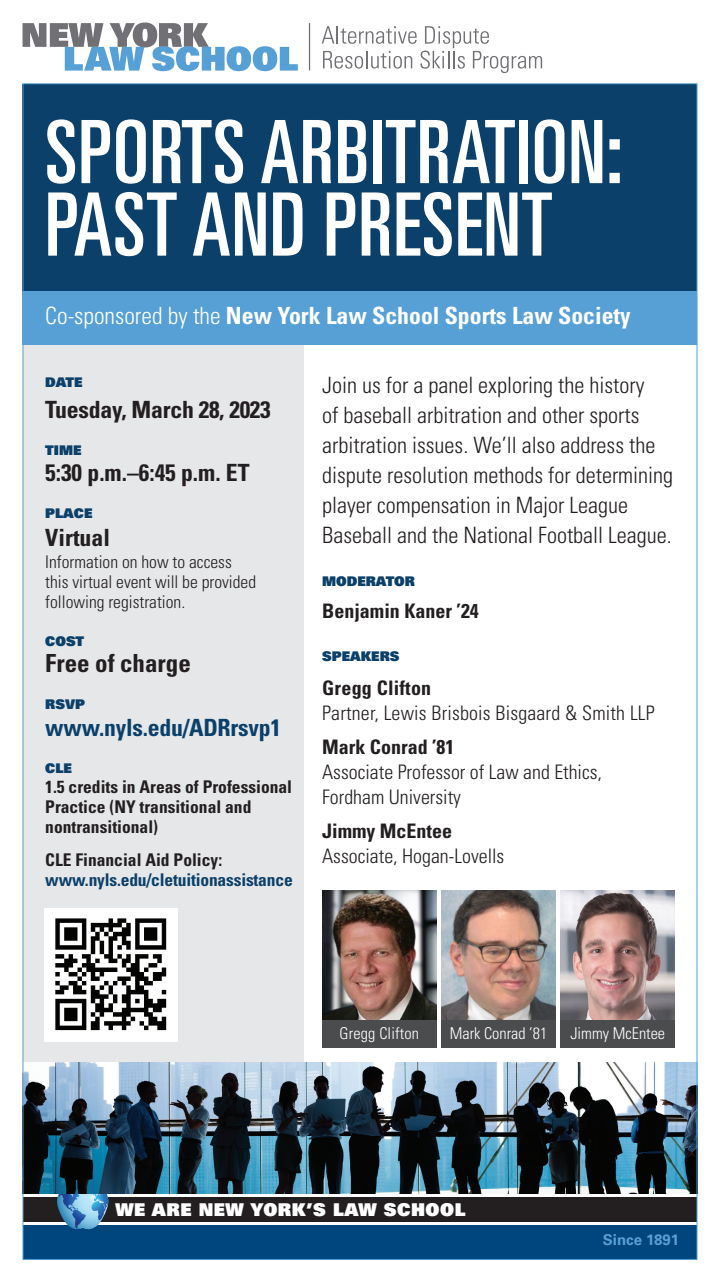
<style>
.page{position:relative;width:720px;height:1280px;background:#fff}
.page>*{position:absolute;margin:0;border:0;box-sizing:border-box;transform-origin:0 0}
.t1{font:ultra-condensed 87.5px/72.5px "Univers LT Std";letter-spacing:.01em;color:#fff}
.t2{font:700 condensed 25px "Univers LT Std";color:#231f20}
.t3{font:700 condensed 23.75px "Univers LT Std";color:#fff}
.t4{font:700 condensed 23.75px "Univers LT Std";letter-spacing:-.01em;color:#231f20}
.t5{font:700 condensed 23.75px "Univers LT Std";letter-spacing:-.01em;color:#0b406a}
.t6{font:300 condensed 22.5px/30px "Univers LT Std";color:#231f20}
.t7{font:300 condensed 20px/25px "Univers LT Std";color:#231f20}
.t8{font:700 condensed 20px "Univers LT Std";color:#231f20}
.t9{font:17.62px "Univers LT Std X Black";letter-spacing:.03em;color:#fff}
.t10{font:700 condensed 17.5px/20px "Univers LT Std";color:#231f20}
.t11{font:300 condensed 17.5px/20px "Univers LT Std";color:#231f20}
.t12{font:700 condensed 17.5px "Univers LT Std";letter-spacing:-.01em;color:#0b406a}
.t13{font:300 condensed 16.25px "Univers LT Std";color:#fff}
.t14{font:700 15px "Univers LT Std";color:#56a0d5}
.t15{font:13.38px "Univers LT Std X Black";color:#0b406a}
.s1{font-weight:300}
</style>
<div class="page">
<div style="left:441px;top:1019px;width:115px;height:29px;background:#4b4c4d"></div>
<div style="left:561px;top:1019px;width:114px;height:29px;background:#4b4c4d"></div>
<div style="left:322px;top:1019px;width:115px;height:29px;background:#4b4c4d"></div>
<div style="left:23px;top:291px;width:281px;height:772px;background:#e6e7e9"></div>
<div style="left:24px;top:1226px;width:673px;height:34px;background:#00467e"></div>
<div style="left:23px;top:1197px;width:674px;height:25px;background:#231f20"></div>
<svg style="left:57px;top:1194px;width:52px;height:36px"></svg>
<div style="left:22px;top:84px;width:676px;height:207px;background:#0b406a"></div>
<svg style="left:23px;top:23px;width:275px;height:48px"></svg>
<svg style="left:322px;top:26px;width:220px;height:47px"></svg>
<hr style="left:309px;top:23px;width:1px;height:47px;background:#717074">
<img style="left:24px;top:1063px;width:674px;height:131px">
<img style="left:322px;top:890px;width:115px;height:129px">
<img style="left:441px;top:890px;width:115px;height:129px">
<img style="left:561px;top:890px;width:114px;height:129px">
<img style="left:45px;top:908px;width:133px;height:133px">
<div style="left:22px;top:291px;width:676px;height:54px;background:#56a0d5"></div>
<h1 class="t1" style="left:45px;top:115px;width:579px">SPORTS ARBITRATION:<br>PAST AND PRESENT</h1>
<p class="t3" style="left:45px;top:301px;width:587px"><span class="s1">Co-sponsored by the</span> New York Law School Sports Law Society</p>
<p class="t15" style="left:45px;top:373px;width:39px">DATE</p>
<p class="t4" style="left:45px;top:395px;width:227px">Tuesday, March 28, 2023</p>
<p class="t15" style="left:45px;top:441px;width:38px">TIME</p>
<p class="t4" style="left:45px;top:458px;width:206px">5:30 p.m.–6:45 p.m. ET</p>
<p class="t15" style="left:45px;top:505px;width:49px">PLACE</p>
<p class="t4" style="left:45px;top:523px;width:66px">Virtual</p>
<p class="t11" style="left:45px;top:552px;width:212px">Information on how to access this virtual event will be provided following registration.</p>
<p class="t15" style="left:45px;top:632px;width:40px">COST</p>
<p class="t2" style="left:45px;top:648px;width:147px">Free of charge</p>
<p class="t15" style="left:45px;top:696px;width:41px">RSVP</p>
<p class="t5" style="left:45px;top:713px;width:237px">www.nyls.edu/ADRrsvp1</p>
<p class="t15" style="left:45px;top:759px;width:28px">CLE</p>
<p class="t10" style="left:45px;top:777px;width:248px">1.5 credits in Areas of Professional<br>Practice (NY transitional and nontransitional)</p>
<p class="t10" style="left:45px;top:850px;width:178px">CLE Financial Aid Policy:</p>
<p class="t12" style="left:45px;top:869px;width:249px">www.nyls.edu/cletuitionassistance</p>
<p class="t6" style="left:322px;top:370px;width:353px">Join us for a panel exploring the history<br>of baseball arbitration and other sports arbitration issues. We’ll also address the dispute resolution methods for determining player compensation in Major League Baseball and the National Football League.</p>
<p class="t15" style="left:322px;top:572px;width:94px">MODERATOR</p>
<p class="t8" style="left:322px;top:599px;width:158px">Benjamin Kaner ’24</p>
<p class="t15" style="left:322px;top:648px;width:79px">SPEAKERS</p>
<p class="t8" style="left:322px;top:676px;width:111px">Gregg Clifton</p>
<p class="t7" style="left:322px;top:701px;width:334px">Partner, Lewis Brisbois Bisgaard &amp; Smith LLP</p>
<p class="t8" style="left:322px;top:735px;width:134px">Mark Conrad ’81</p>
<p class="t7" style="left:322px;top:760px;width:281px">Associate Professor of Law and Ethics,<br>Fordham University</p>
<p class="t8" style="left:322px;top:819px;width:131px">Jimmy McEntee</p>
<p class="t7" style="left:322px;top:844px;width:184px">Associate, Hogan-Lovells</p>
<p class="t13" style="left:340px;top:1023px;width:81px">Gregg Clifton</p>
<p class="t13" style="left:450px;top:1023px;width:99px">Mark Conrad ’81</p>
<p class="t13" style="left:570px;top:1023px;width:96px">Jimmy McEntee</p>
<p class="t9" style="left:115px;top:1198px;width:352px">WE ARE NEW YORK’S LAW SCHOOL</p>
<p class="t14" style="left:603px;top:1231px;width:78px">Since 1891</p>
</div>
